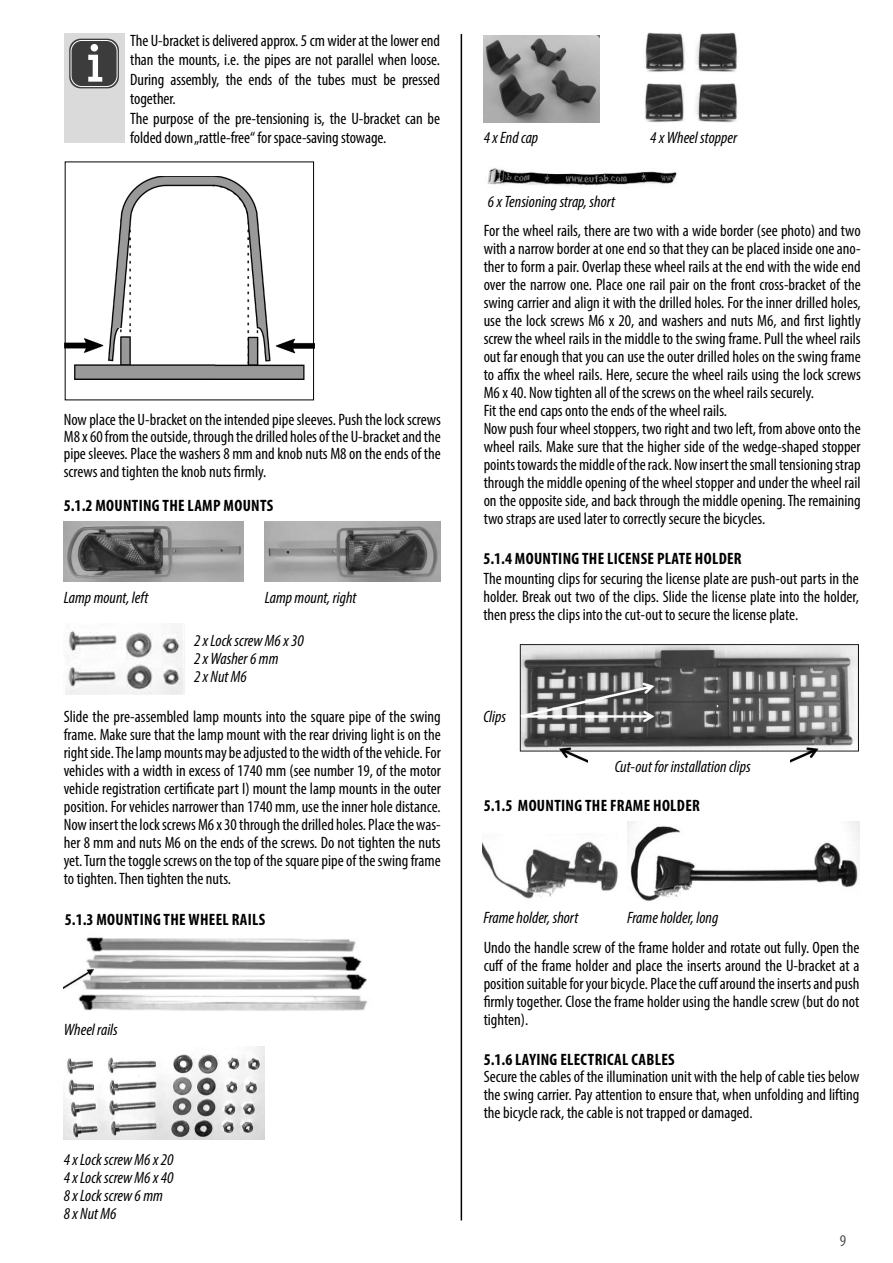
<style>
.page{position:relative;width:893px;height:1263px;background:#fff}
.page>*{position:absolute;margin:0;border:0;box-sizing:border-box;transform-origin:0 0}
.t1{font:condensed 16.5px/18px "Myriad Pro";color:#000;text-align:justify}
.t2{font:italic condensed 16.5px/18px "Myriad Pro";color:#000}
.t3{font:700 condensed 16.5px "Myriad Pro";letter-spacing:.02em;color:#000}
.t4{font:condensed 16.5px "Myriad Pro";color:#515151}
</style>
<div class="page">
<hr style="left:461px;top:34px;width:1px;height:1186px;background:#000">
<img style="left:64px;top:522px;width:180px;height:60px">
<img style="left:265px;top:522px;width:176px;height:60px">
<img style="left:64px;top:1047px;width:200px;height:93px">
<img style="left:65px;top:630px;width:120px;height:65px">
<img style="left:64px;top:937px;width:304px;height:74px">
<img style="left:487px;top:168px;width:190px;height:18px">
<img style="left:519px;top:644px;width:340px;height:119px">
<div style="left:588px;top:754px;width:201px;height:32px;background:#fff"></div>
<img style="left:483px;top:841px;width:135px;height:58px">
<img style="left:627px;top:822px;width:232px;height:79px">
<div style="left:64px;top:33px;width:60px;height:110px;background:#dadada"></div>
<div style="left:69px;top:39px;width:50px;height:49px;background:#3c3c3c;border-radius:12px"></div>
<div style="left:71px;top:40px;width:46px;height:47px;border:1px solid #fff;border-radius:11px"></div>
<svg style="left:88px;top:55px;width:14px;height:27px"></svg>
<div style="left:91px;top:44px;width:7px;height:7px;background:#fff;border-radius:50%"></div>
<img style="left:67px;top:176px;width:245px;height:204px">
<img style="left:483px;top:35px;width:117px;height:87px">
<img style="left:645px;top:32px;width:93px;height:90px">
<p class="t1" style="left:130px;top:30px;width:311px;line-height:19.5px;text-align:left">The U-bracket is delivered approx. 5 cm wider at the lower end than the mounts, i.e. the pipes are not parallel when loose.<br>During assembly, the ends of the tubes must be pressed together.<br>The purpose of the pre-tensioning is, the U-bracket can be folded down „rattle-free“ for space-saving stowage.</p>
<p class="t1" style="left:64px;top:410px;width:379px;line-height:17.2px">Now place the U-bracket on the intended pipe sleeves. Push the lock screws M8 x 60 from the outside, through the drilled holes of the U-bracket and the pipe sleeves. Place the washers 8 mm and knob nuts M8 on the ends of the screws and tighten the knob nuts firmly.</p>
<p class="t3" style="left:64px;top:495px;width:211px">5.1.2 MOUNTING THE LAMP MOUNTS</p>
<p class="t2" style="left:64px;top:588px;width:86px">Lamp mount, left</p>
<p class="t2" style="left:265px;top:588px;width:93px">Lamp mount, right</p>
<p class="t2" style="left:194px;top:632px;width:111px">2 x Lock screw M6 x 30<br>2 x Washer 6 mm<br>2 x Nut M6</p>
<p class="t1" style="left:64px;top:708px;width:379px">Slide the pre-assembled lamp mounts into the square pipe of the swing frame. Make sure that the lamp mount with the rear driving light is on the right side. The lamp mounts may be adjusted to the width of the vehicle. For vehicles with a width in excess of 1740 mm (see number 19, of the motor vehicle registration certificate part I) mount the lamp mounts in the outer position. For vehicles narrower than 1740 mm, use the inner hole distance.<br>Now insert the lock screws M6 x 30 through the drilled holes. Place the was&shy;her 8 mm and nuts M6 on the ends of the screws. Do not tighten the nuts yet. Turn the toggle screws on the top of the square pipe of the swing frame to tighten. Then tighten the nuts.</p>
<p class="t3" style="left:65px;top:909px;width:202px">5.1.3 MOUNTING THE WHEEL RAILS</p>
<p class="t2" style="left:64px;top:1021px;width:56px">Wheel rails</p>
<p class="t2" style="left:64px;top:1150px;width:111px">4 x Lock screw M6 x 20<br>4 x Lock screw M6 x 40<br>8 x Lock screw 6 mm<br>8 x Nut M6</p>
<p class="t2" style="left:484px;top:129px;width:56px">4 x End cap</p>
<p class="t2" style="left:650px;top:129px;width:88px">4 x Wheel stopper</p>
<p class="t2" style="left:488px;top:193px;width:129px">6 x Tensioning strap, short</p>
<p class="t1" style="left:484px;top:221px;width:379px;text-align:left">For the wheel rails, there are two with a wide border (see photo) and two with a narrow border at one end so that they can be placed inside one ano&shy;ther to form a pair. Overlap these wheel rails at the end with the wide end over the narrow one. Place one rail pair on the front cross-bracket of the swing carrier and align it with the drilled holes. For the inner drilled holes, use the lock screws M6 x 20, and washers and nuts M6, and first lightly screw the wheel rails in the middle to the swing frame. Pull the wheel rails out far enough that you can use the outer drilled holes on the swing frame to affix the wheel rails. Here, secure the wheel rails using the lock screws M6 x 40. Now tighten all of the screws on the wheel rails securely.<br>Fit the end caps onto the ends of the wheel rails.<br>Now push four wheel stoppers, two right and two left, from above onto the wheel rails. Make sure that the higher side of the wedge-shaped stopper points towards the middle of the rack. Now insert the small tensioning strap through the middle opening of the wheel stopper and under the wheel rail on the opposite side, and back through the middle opening. The remaining two straps are used later to correctly secure the bicycles.</p>
<p class="t3" style="left:483px;top:548px;width:260px">5.1.4 MOUNTING THE LICENSE PLATE HOLDER</p>
<p class="t1" style="left:483px;top:569px;width:377px">The mounting clips for securing the license plate are push-out parts in the holder. Break out two of the clips. Slide the license plate into the holder, then press the clips into the cut-out to secure the license plate.</p>
<p class="t2" style="left:483px;top:707px;width:24px">Clips</p>
<p class="t2" style="left:615px;top:757px;width:138px">Cut-out for installation clips</p>
<p class="t3" style="left:484px;top:795px;width:218px">5.1.5 MOUNTING THE FRAME HOLDER</p>
<p class="t2" style="left:483px;top:908px;width:96px">Frame holder, short</p>
<p class="t2" style="left:627px;top:908px;width:93px">Frame holder, long</p>
<p class="t1" style="left:484px;top:938px;width:377px">Undo the handle screw of the frame holder and rotate out fully. Open the cuff of the frame holder and place the inserts around the U-bracket at a position suitable for your bicycle. Place the cuff around the inserts and push firmly together. Close the frame holder using the handle screw (but do not tighten).</p>
<p class="t3" style="left:484px;top:1049px;width:192px">5.1.6 LAYING ELECTRICAL CABLES</p>
<p class="t1" style="left:484px;top:1068px;width:377px">Secure the cables of the illumination unit with the help of cable ties below the swing carrier. Pay attention to ensure that, when unfolding and lifting the bicycle rack, the cable is not trapped or damaged.</p>
<p class="t4" style="left:840px;top:1231px;width:8px">9</p>
</div>
